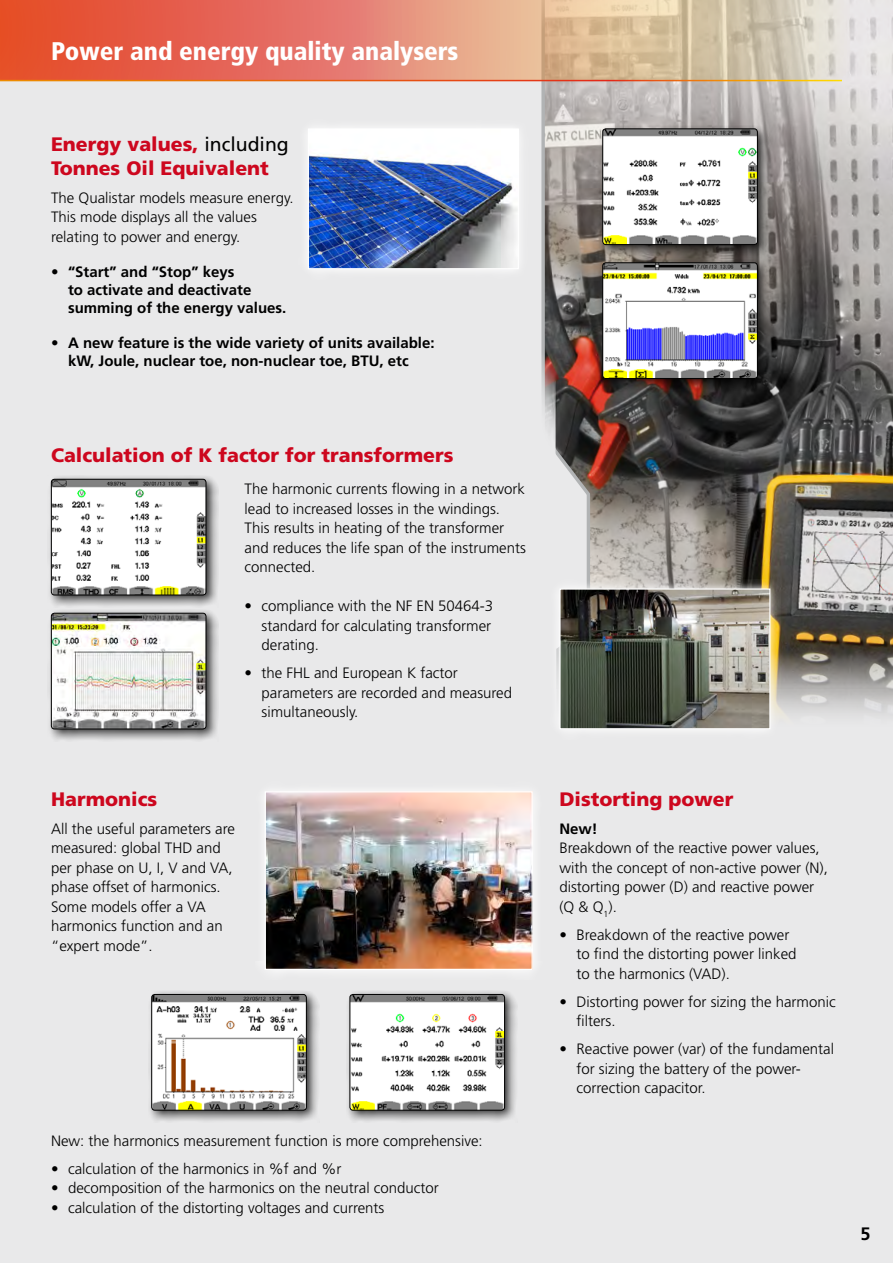
<style>
.page{position:relative;width:893px;height:1263px;background:#e9e9ea}
.page>*{position:absolute;margin:0;border:0;box-sizing:border-box;transform-origin:0 0}
.t1{font:900 condensed 25.5px "Frutiger LT Std";color:#fff}
.t2{font:900 19.5px/23.4px "Frutiger LT Std";color:#cd071e}
.t3{font:700 18px "Frutiger LT Std";color:#000}
.t4{font:300 15px/19.5px "Frutiger LT Std";color:#000}
.t5{font:700 15px/18px "Frutiger LT Std";color:#000}
.s1{font-weight:400;color:#000}
</style>
<div class="page">
<svg style="left:540px;top:0;width:353px;height:716px;background:#8b847f"></svg>
<svg style="left:0;top:0;width:850px;height:81px;background:#e09178"></svg>
<hr style="left:0;top:80px;width:842px;height:1px;background:#fff">
<img style="left:310px;top:130px;width:207px;height:137px">
<div style="left:308px;top:128px;width:211px;height:141px;border:1px solid #fff"></div>
<svg style="left:550px;top:579px;width:230px;height:151px"></svg>
<img style="left:561px;top:590px;width:207px;height:137px">
<div style="left:559px;top:588px;width:211px;height:141px;border:1px solid #fff"></div>
<div style="left:255px;top:782px;width:287px;height:198px;background:#ededee"></div>
<img style="left:267px;top:793px;width:264px;height:175px">
<div style="left:265px;top:791px;width:268px;height:179px;border:1px solid #fff"></div>
<div style="left:599px;top:125px;width:171px;height:133px;background:#000;opacity:.75"></div>
<img style="left:604px;top:130px;width:152px;height:113px">
<div style="left:602px;top:128px;width:156px;height:117px;border:1px solid #000;border-radius:3px"></div>
<div style="left:47px;top:475px;width:172px;height:133px;background:#000;opacity:.75"></div>
<img style="left:53px;top:479px;width:153px;height:116px">
<div style="left:51px;top:479px;width:155px;height:116px;border:1px solid #000;border-radius:3px"></div>
<div style="left:148px;top:990px;width:171px;height:133px;background:#000;opacity:.75"></div>
<img style="left:153px;top:996px;width:152px;height:112px">
<div style="left:151px;top:994px;width:156px;height:116px;border:1px solid #000;border-radius:3px"></div>
<div style="left:599px;top:259px;width:171px;height:132px;background:#000;opacity:.75"></div>
<img style="left:604px;top:264px;width:152px;height:113px">
<div style="left:602px;top:262px;width:156px;height:117px;border:1px solid #000;border-radius:3px"></div>
<div style="left:47px;top:609px;width:172px;height:133px;background:#000;opacity:.75"></div>
<img style="left:53px;top:613px;width:153px;height:116px">
<div style="left:51px;top:613px;width:155px;height:116px;border:1px solid #000;border-radius:3px"></div>
<div style="left:346px;top:990px;width:172px;height:133px;background:#000;opacity:.75"></div>
<img style="left:350px;top:994px;width:153px;height:116px">
<div style="left:350px;top:994px;width:155px;height:116px;border:1px solid #000;border-radius:3px"></div>
<h1 class="t1" style="left:51px;top:35px;width:409px">Power and energy quality analysers</h1>
<h2 class="t2" style="left:51px;top:133px;width:239px">Energy values, <span class="s1">including<br></span>Tonnes Oil Equivalent</h2>
<p class="t4" style="left:51px;top:188px;width:244px">The Qualistar models measure energy.<br>This mode displays all the values relating to power and energy.</p>
<p class="t5" style="left:68px;top:263px;width:220px;text-indent:-17px">• “Start” and “Stop” keys<br>to activate and deactivate summing of the energy values.</p>
<p class="t5" style="left:51px;top:334px;width:385px;text-align:center">• A new feature is the wide variety of units available: kW, Joule, nuclear toe, non-nuclear toe, BTU, etc</p>
<h2 class="t2" style="left:51px;top:443px;width:404px">Calculation of K factor for transformers</h2>
<p class="t4" style="left:244px;top:480px;width:283px">The harmonic currents flowing in a network lead to increased losses in the windings.<br>This results in heating of the transformer and reduces the life span of the instruments connected.</p>
<p class="t4" style="left:261px;top:597px;width:233px;text-indent:-17px">• compliance with the NF EN 50464-3 standard for calculating transformer derating.</p>
<p class="t4" style="left:261px;top:664px;width:252px;text-indent:-17px">• the FHL and European K factor parameters are recorded and measured simultaneously.</p>
<h2 class="t2" style="left:51px;top:787px;width:108px">Harmonics</h2>
<p class="t4" style="left:51px;top:819px;width:185px">All the useful parameters are measured: global THD and per phase on U, I, V and VA, phase offset of harmonics.<br>Some models offer a VA harmonics function and an “expert mode”.</p>
<p class="t4" style="left:51px;top:1131px;width:433px">New: the harmonics measurement function is more comprehensive:</p>
<p class="t4" style="left:51px;top:1159px;width:292px">• calculation of the harmonics in %f and %r</p>
<p class="t4" style="left:51px;top:1179px;width:389px">• decomposition of the harmonics on the neutral conductor</p>
<p class="t4" style="left:51px;top:1198px;width:335px">• calculation of the distorting voltages and currents</p>
<h2 class="t2" style="left:559px;top:787px;width:175px">Distorting power</h2>
<p class="t5" style="left:559px;top:820px;width:40px">New!</p>
<p class="t4" style="left:559px;top:838px;width:270px">Breakdown of the reactive power values, with the concept of non-active power (N), distorting power (D) and reactive power (Q &amp; Q<sub>1</sub>).</p>
<p class="t4" style="left:576px;top:925px;width:222px;text-indent:-17px">• Breakdown of the reactive power to find the distorting power linked to the harmonics (VAD).</p>
<p class="t4" style="left:576px;top:992px;width:261px;text-indent:-17px">• Distorting power for sizing the harmonic filters.</p>
<p class="t4" style="left:576px;top:1040px;width:259px;text-indent:-17px">• Reactive power (var) of the fundamental for sizing the battery of the power&shy;correction capacitor.</p>
<p class="t3" style="left:860px;top:1223px;width:12px">5</p>
</div>
